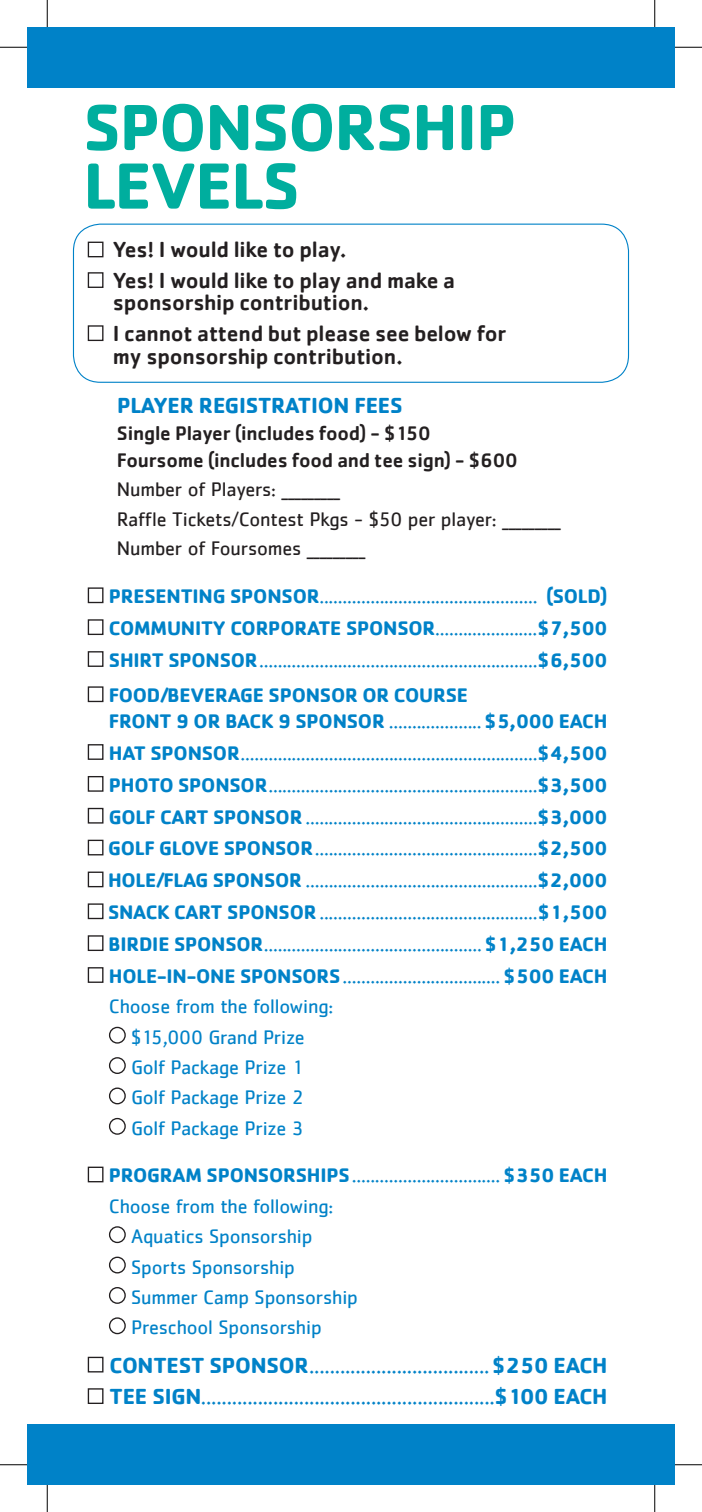
<style>
.page{position:relative;width:702px;height:1512px;background:#fff}
.page>*{position:absolute;margin:0;border:0;box-sizing:border-box;transform-origin:0 0}
.t1{font:700 67.5px "Cachet";letter-spacing:-.02em;color:#00ae9e}
.t2{font:500 22.5px/22.5px "Cachet";letter-spacing:-.01em;color:#231f20}
.t3{font:22.5px "Cachet";color:#0082c8}
.t4{font:700 22.5px "Cachet";letter-spacing:-.01em;color:#0082c8}
.t5{font:20.25px "Cachet";letter-spacing:-.01em;color:#0082c8}
.t6{font:700 20.25px/25.9px "Cachet";letter-spacing:-.01em;color:#0082c8}
.t7{font:20.25px/29.2px "Cachet";letter-spacing:-.01em;color:#231f20}
.t8{font:500 20.25px/27px "Cachet";letter-spacing:-.01em;color:#231f20}
.s1{font-weight:700}
.s2{font-weight:400}
</style>
<div class="page">
<div style="left:27px;top:27px;width:648px;height:61px;background:#0082c8"></div>
<div style="left:88px;top:242px;width:16px;height:15px;border:1px solid #231f20"></div>
<div style="left:88px;top:272px;width:16px;height:16px;border:1px solid #231f20"></div>
<div style="left:88px;top:325px;width:16px;height:16px;border:1px solid #231f20"></div>
<div style="left:88px;top:587px;width:16px;height:16px;border:1px solid #231f20"></div>
<div style="left:88px;top:619px;width:16px;height:16px;border:1px solid #231f20"></div>
<div style="left:88px;top:651px;width:16px;height:16px;border:1px solid #231f20"></div>
<div style="left:88px;top:686px;width:16px;height:16px;border:1px solid #231f20"></div>
<div style="left:88px;top:744px;width:16px;height:16px;border:1px solid #231f20"></div>
<div style="left:88px;top:776px;width:16px;height:16px;border:1px solid #231f20"></div>
<div style="left:88px;top:808px;width:16px;height:16px;border:1px solid #231f20"></div>
<div style="left:88px;top:840px;width:16px;height:15px;border:1px solid #231f20"></div>
<div style="left:88px;top:872px;width:16px;height:15px;border:1px solid #231f20"></div>
<div style="left:88px;top:903px;width:16px;height:16px;border:1px solid #231f20"></div>
<div style="left:88px;top:935px;width:16px;height:16px;border:1px solid #231f20"></div>
<div style="left:88px;top:967px;width:16px;height:16px;border:1px solid #231f20"></div>
<div style="left:109px;top:1027px;width:17px;height:17px;border:1px solid #231f20;border-radius:50%"></div>
<div style="left:109px;top:1057px;width:17px;height:17px;border:1px solid #231f20;border-radius:50%"></div>
<div style="left:109px;top:1088px;width:17px;height:16px;border:1px solid #231f20;border-radius:50%"></div>
<div style="left:109px;top:1118px;width:17px;height:17px;border:1px solid #231f20;border-radius:50%"></div>
<div style="left:88px;top:1167px;width:16px;height:15px;border:1px solid #231f20"></div>
<div style="left:109px;top:1226px;width:17px;height:17px;border:1px solid #231f20;border-radius:50%"></div>
<div style="left:109px;top:1257px;width:17px;height:17px;border:1px solid #231f20;border-radius:50%"></div>
<div style="left:109px;top:1287px;width:17px;height:17px;border:1px solid #231f20;border-radius:50%"></div>
<div style="left:109px;top:1317px;width:17px;height:17px;border:1px solid #231f20;border-radius:50%"></div>
<div style="left:88px;top:1357px;width:16px;height:16px;border:1px solid #231f20"></div>
<div style="left:88px;top:1388px;width:16px;height:16px;border:1px solid #231f20"></div>
<div style="left:27px;top:1424px;width:648px;height:61px;background:#0082c8"></div>
<div style="left:73px;top:224px;width:556px;height:159px;border:1px solid #0082c8;border-radius:27px"></div>
<svg style="left:0;top:47px;width:27px;height:1px"></svg>
<svg style="left:675px;top:47px;width:27px;height:1px"></svg>
<svg style="left:0;top:1464px;width:27px;height:1px"></svg>
<svg style="left:675px;top:1464px;width:27px;height:1px"></svg>
<svg style="left:47px;top:0;width:1px;height:27px"></svg>
<svg style="left:47px;top:1485px;width:1px;height:27px"></svg>
<svg style="left:654px;top:0;width:1px;height:27px"></svg>
<svg style="left:654px;top:1485px;width:1px;height:27px"></svg>
<p class="t1" style="left:83px;top:84px;width:435px">SPONSORSHIP</p>
<p class="t1" style="left:83px;top:142px;width:218px">LEVELS</p>
<p class="t2" style="left:113px;top:238px;width:235px">Yes! I would like to play.</p>
<p class="t2" style="left:113px;top:269px;width:344px">Yes! I would like to play and make a sponsorship contribution.</p>
<p class="t2" style="left:113px;top:322px;width:395px">I cannot attend but please see below for my sponsorship contribution.</p>
<p class="t4" style="left:117px;top:391px;width:287px">PLAYER REGISTRATION FEES</p>
<p class="t8" style="left:117px;top:419px;width:402px">Single Player (includes food) - $150<br>Foursome (includes food and tee sign) - $600</p>
<p class="t7" style="left:117px;top:475px;width:445px">Number of Players: _________<br>Raffle Tickets/Contest Pkgs - $50 per player: _________<br>Number of Foursomes _________</p>
<p class="t5" style="left:109px;top:585px;width:500px"><span class="s1">PRESENTING SPONSOR</span>............................................... <span class="s1">(SOLD)</span></p>
<p class="t6" style="left:109px;top:615px;width:500px">COMMUNITY CORPORATE SPONSOR<span class="s2">......................</span>$7,500</p>
<p class="t5" style="left:109px;top:648px;width:500px"><span class="s1">SHIRT SPONSOR</span>............................................................<span class="s1">$6,500</span></p>
<p class="t6" style="left:109px;top:682px;width:500px">FOOD/BEVERAGE SPONSOR OR COURSE<br>FRONT 9 OR BACK 9 SPONSOR <span class="s2">....................</span>$5,000 EACH</p>
<p class="t5" style="left:109px;top:741px;width:500px"><span class="s1">HAT SPONSOR</span>................................................................<span class="s1">$4,500</span></p>
<p class="t5" style="left:109px;top:773px;width:500px"><span class="s1">PHOTO SPONSOR</span>..........................................................<span class="s1">$3,500</span></p>
<p class="t5" style="left:109px;top:805px;width:500px"><span class="s1">GOLF CART SPONSOR</span> ..................................................<span class="s1">$3,000</span></p>
<p class="t5" style="left:108px;top:837px;width:501px"><span class="s1">GOLF GLOVE SPONSOR</span>................................................<span class="s1">$2,500</span></p>
<p class="t5" style="left:108px;top:869px;width:501px"><span class="s1">HOLE/FLAG SPONSOR</span> ..................................................<span class="s1">$2,000</span></p>
<p class="t5" style="left:108px;top:901px;width:501px"><span class="s1">SNACK CART SPONSOR</span>...............................................<span class="s1">$1,500</span></p>
<p class="t5" style="left:108px;top:932px;width:501px"><span class="s1">BIRDIE SPONSOR</span>............................................... <span class="s1">$1,250 EACH</span></p>
<p class="t5" style="left:109px;top:964px;width:500px"><span class="s1">HOLE-IN-ONE SPONSORS</span>.................................. <span class="s1">$500 EACH</span></p>
<p class="t5" style="left:109px;top:995px;width:226px">Choose from the following:</p>
<p class="t5" style="left:131px;top:1025px;width:175px">$15,000 Grand Prize</p>
<p class="t5" style="left:131px;top:1055px;width:174px">Golf Package Prize 1</p>
<p class="t5" style="left:131px;top:1086px;width:174px">Golf Package Prize 2</p>
<p class="t5" style="left:131px;top:1116px;width:174px">Golf Package Prize 3</p>
<p class="t5" style="left:109px;top:1164px;width:500px"><span class="s1">PROGRAM SPONSORSHIPS</span>................................ <span class="s1">$350 EACH</span></p>
<p class="t5" style="left:109px;top:1194px;width:226px">Choose from the following:</p>
<p class="t5" style="left:131px;top:1225px;width:183px">Aquatics Sponsorship</p>
<p class="t5" style="left:131px;top:1255px;width:165px">Sports Sponsorship</p>
<p class="t5" style="left:131px;top:1285px;width:228px">Summer Camp Sponsorship</p>
<p class="t5" style="left:131px;top:1316px;width:192px">Preschool Sponsorship</p>
<p class="t3" style="left:110px;top:1352px;width:499px"><span class="s1">CONTEST SPONSOR</span>...................................<span class="s1">$250 EACH</span></p>
<p class="t3" style="left:110px;top:1383px;width:499px"><span class="s1">TEE SIGN</span>.........................................................<span class="s1">$100 EACH</span></p>
</div>
